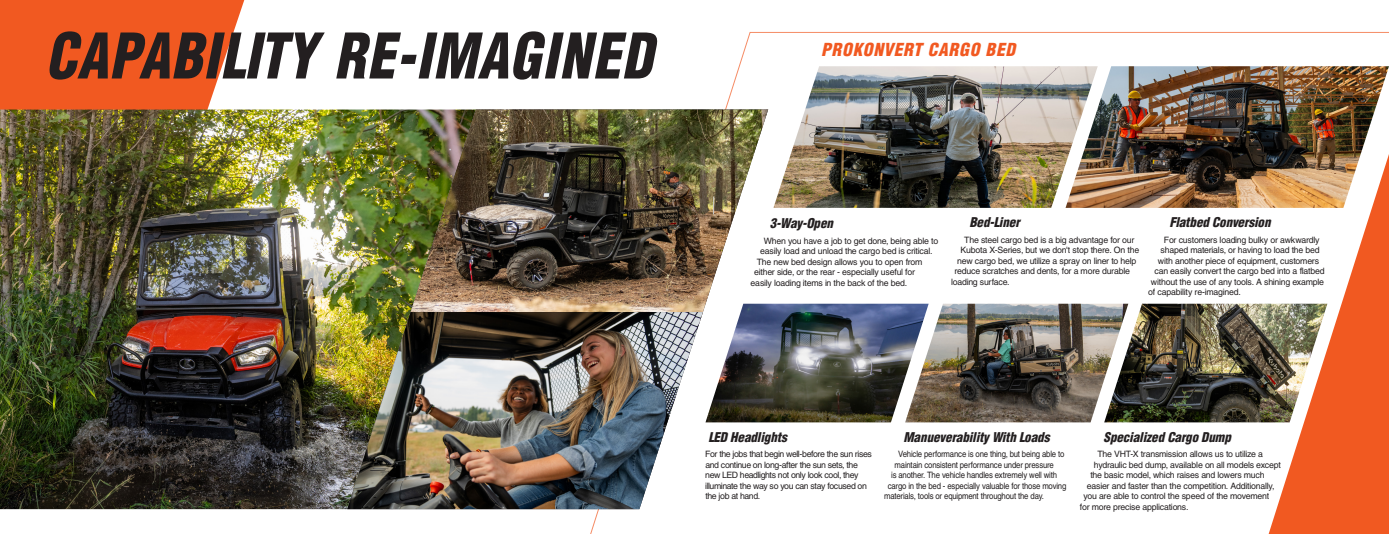
<style>
.page{position:relative;width:1389px;height:534px;background:#fff}
.page>*{position:absolute;margin:0;border:0;box-sizing:border-box;transform-origin:0 0}
.t1{font:italic 900 condensed 61.25px "Helvetica";letter-spacing:.015em;color:#231f20;scale:.92 1}
.ノーマル{font:italic 900 condensed 17.5px "Helvetica";letter-spacing:.04em;color:#f15921}
.ノーマル-2{font:italic 900 condensed 13.12px "Helvetica";letter-spacing:-.01em;color:#231f20}
.ノーマル-3{font:8.75px "Helvetica";letter-spacing:-.025em;color:#231f20}
.ノーマル-4{font:8.75px "Helvetica";letter-spacing:-.025em;color:#231f20;scale:.89 1}
.ノーマル-5{font:8.75px/10.5px "Helvetica";letter-spacing:-.045em;color:#231f20}
</style>
<div class="page">
<svg style="left:0;top:0;width:244px;height:109px;background:#f26430"></svg>
<img style="left:0;top:109px;width:408px;height:399px">
<img style="left:705px;top:303px;width:200px;height:119px">
<img style="left:905px;top:303px;width:199px;height:119px">
<img style="left:1104px;top:303px;width:165px;height:119px">
<img style="left:408px;top:109px;width:360px;height:211px">
<svg style="left:1269px;top:208px;width:120px;height:325px;fill:#f15921"></svg>
<img style="left:347px;top:312px;width:356px;height:196px">
<img style="left:773px;top:66px;width:293px;height:142px">
<img style="left:1066px;top:66px;width:323px;height:142px">
<p class="t1" style="left:45px;top:17px;width:662px">CAPABILITY RE-IMAGINED</p>
<p class="ノーマル" style="left:821px;top:39px;width:196px">PROKONVERT CARGO BED</p>
<p class="ノーマル-2" style="left:770px;top:215px;width:65px">3-Way-Open</p>
<p class="ノーマル-3" style="left:764px;top:235px;width:176px">When you have a job to get done, being able to</p>
<p class="ノーマル-3" style="left:760px;top:246px;width:174px">easily load and unload the cargo bed is critical.</p>
<p class="ノーマル-3" style="left:757px;top:256px;width:167px">The new bed design allows you to open from</p>
<p class="ノーマル-3" style="left:754px;top:267px;width:162px">either side, or the rear - especially useful for</p>
<p class="ノーマル-3" style="left:751px;top:277px;width:158px">easily loading items in the back of the bed.</p>
<p class="ノーマル-2" style="left:969px;top:214px;width:52px">Bed-Liner</p>
<p class="ノーマル-3" style="left:964px;top:234px;width:172px">The steel cargo bed is a big advantage for our</p>
<p class="ノーマル-3" style="left:961px;top:245px;width:180px">Kubota X-Series, but we don't stop there. On the</p>
<p class="ノーマル-3" style="left:957px;top:255px;width:181px">new cargo bed, we utilize a spray on liner to help</p>
<p class="ノーマル-3" style="left:954px;top:266px;width:177px">reduce scratches and dents, for a more durable</p>
<p class="ノーマル-3" style="left:951px;top:276px;width:60px">loading surface.</p>
<p class="ノーマル-2" style="left:1169px;top:214px;width:103px">Flatbed Conversion</p>
<p class="ノーマル-3" style="left:1164px;top:234px;width:157px">For customers loading bulky or awkwardly</p>
<p class="ノーマル-3" style="left:1161px;top:245px;width:161px">shaped materials, or having to load the bed</p>
<p class="ノーマル-3" style="left:1158px;top:255px;width:163px">with another piece of equipment, customers</p>
<p class="ノーマル-3" style="left:1154px;top:266px;width:172px">can easily convert the cargo bed into a flatbed</p>
<p class="ノーマル-3" style="left:1151px;top:276px;width:175px">without the use of any tools. A shining example</p>
<p class="ノーマル-3" style="left:1148px;top:287px;width:94px">of capability re-imagined.</p>
<p class="ノーマル-2" style="left:709px;top:428px;width:80px">LED Headlights</p>
<p class="ノーマル-5" style="left:705px;top:448px;width:168px">For the jobs that begin well-before the sun rises and continue on long-after the sun sets, the new LED headlights not only look cool, they illuminate the way so you can stay focused on the job at hand.</p>
<p class="ノーマル-2" style="left:903px;top:428px;width:148px">Manueverability With Loads</p>
<p class="ノーマル-4" style="left:898px;top:449px;width:188px">Vehicle performance is one thing, but being able to</p>
<p class="ノーマル-4" style="left:895px;top:459px;width:180px">maintain consistent performance under pressure</p>
<p class="ノーマル-4" style="left:891px;top:470px;width:188px">is another. The vehicle handles extremely well with</p>
<p class="ノーマル-4" style="left:888px;top:480px;width:202px">cargo in the bed - especially valuable for those moving</p>
<p class="ノーマル-4" style="left:884px;top:491px;width:181px">materials, tools or equipment throughout the day.</p>
<p class="ノーマル-2" style="left:1104px;top:428px;width:129px">Specialized Cargo Dump</p>
<p class="ノーマル-3" style="left:1097px;top:449px;width:167px">The VHT-X transmission allows us to utilize a</p>
<p class="ノーマル-3" style="left:1094px;top:459px;width:189px">hydraulic bed dump, available on all models except</p>
<p class="ノーマル-3" style="left:1090px;top:470px;width:176px">the basic model, which raises and lowers much</p>
<p class="ノーマル-3" style="left:1087px;top:480px;width:189px">easier and faster than the competition. Additionally,</p>
<p class="ノーマル-3" style="left:1083px;top:491px;width:187px">you are able to control the speed of the movement</p>
<p class="ノーマル-3" style="left:1080px;top:501px;width:110px">for more precise applications.</p>
</div>
